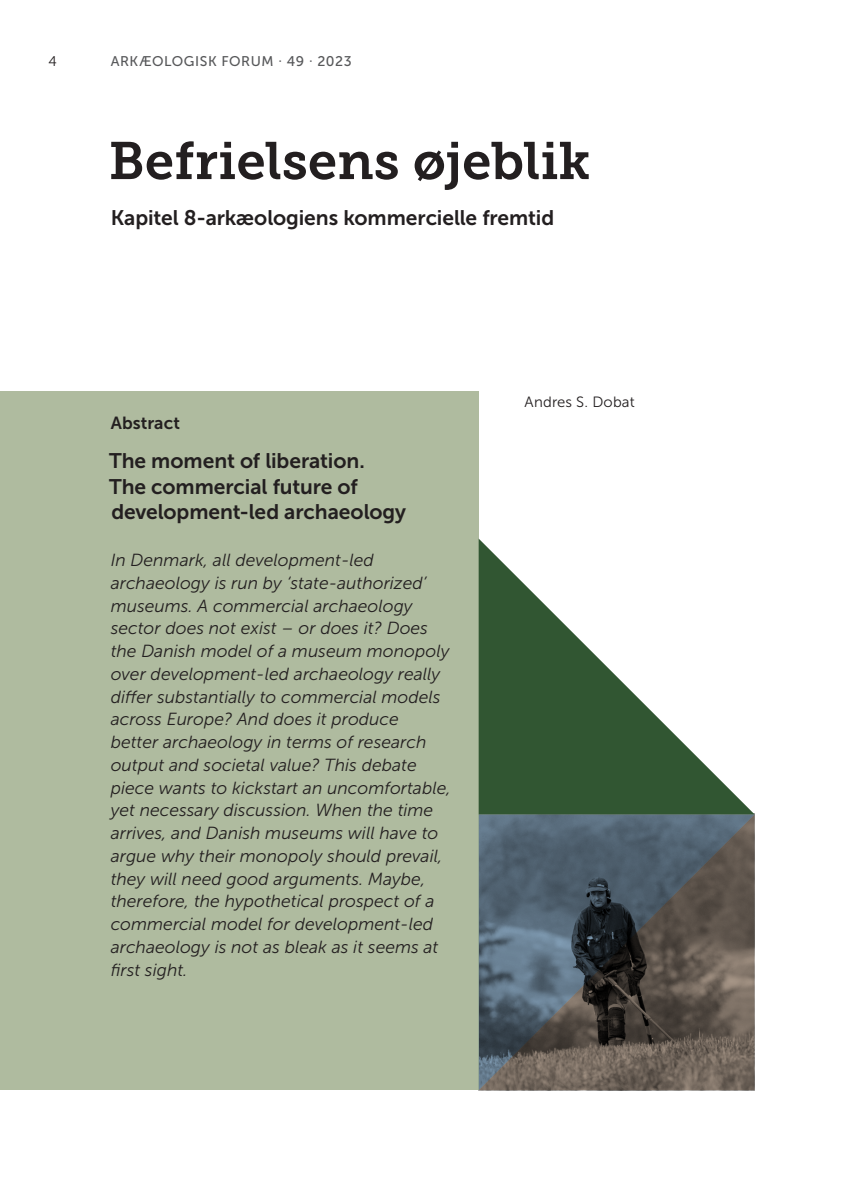
<style>
.page{position:relative;width:844px;height:1191px;background:#fff}
.page>*{position:absolute;margin:0;border:0;box-sizing:border-box;transform-origin:0 0}
.H1_30{font:52.5px "Museo Slab 700";color:#231f20}
.H2_12{font:21px/25.2px "Museo Sans 700";letter-spacing:-.005em;color:#231f20}
.t1{font:italic 17.5px/22.8px "Museo Sans 300";color:#231f20}
.Brød_700{font:17.5px "Museo Sans 700";letter-spacing:.005em;color:#231f20}
.Fodnoter_billedtekster{font:14.88px "Museo Sans 300";letter-spacing:.01em;color:#231f20}
.t2{font:14px "Museo Sans 500";letter-spacing:.04em;color:#57585a}
.t3{font:14px "Museo Sans 300";color:#231f20}
</style>
<div class="page">
<div style="left:0;top:391px;width:478px;height:699px;background:#afbb9f"></div>
<svg style="left:478px;top:814px;width:276px;height:276px;background:#565a5d"></svg>
<svg style="left:478px;top:538px;width:276px;height:276px"></svg>
<p class="t3" style="left:48px;top:54px;width:10px">4</p>
<p class="t2" style="left:111px;top:53px;width:242px">ARKÆOLOGISK FORUM · 49 · 2023</p>
<p class="H1_30" style="left:109px;top:131px;width:483px">Befrielsens øjeblik</p>
<h3 class="H2_12" style="left:111px;top:205px;width:445px">Kapitel 8-arkæologiens kommercielle fremtid</h3>
<p class="Brød_700" style="left:111px;top:413px;width:71px">Abstract</p>
<p class="H2_12" style="left:109px;top:448px;width:298px">The moment of liberation.<br>The commercial future of development-led archaeology</p>
<p class="t1" style="left:111px;top:549px;width:341px">In Denmark, all development-led archaeology is run by ‘state-authorized’ museums. A commercial archaeology sector does not exist – or does it? Does the Danish model of a museum monopoly over development-led archaeology really differ substantially to commercial models across Europe? And does it produce better archaeology in terms of research output and societal value? This debate piece wants to kickstart an uncomfortable, yet necessary discussion. When the time arrives, and Danish museums will have to argue why their monopoly should prevail, they will need good arguments. Maybe, therefore, the hypothetical prospect of a commercial model for development-led archaeology is not as bleak as it seems at first sight.</p>
<p class="Fodnoter_billedtekster" style="left:524px;top:393px;width:111px">Andres S. Dobat</p>
</div>
